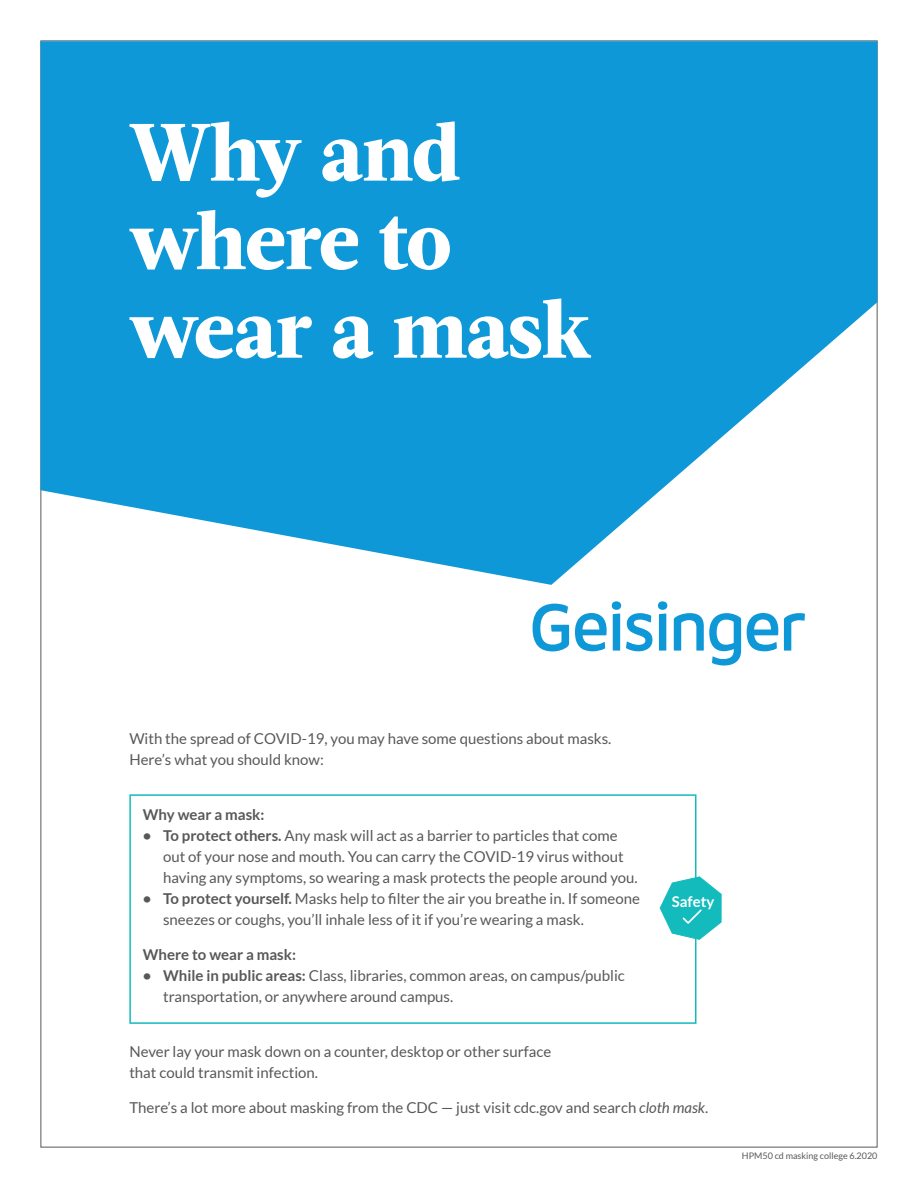
<style>
.page{position:relative;width:918px;height:1188px;background:#fff}
.page>*{position:absolute;margin:0;border:0;box-sizing:border-box;transform-origin:0 0}
.t1{font:800 81px/88.5px "Acta";letter-spacing:-.015em;color:#fff}
.t2{font:15px/21px "Lato";color:#57585a}
.t3{font:700 15px "Lato";color:#57585a}
.t4{font:700 14.85px "Lato";color:#fff}
.t5{font:9px "Lato";color:#57585a}
.s1{font-weight:700}
.s2{font-style:italic}
</style>
<div class="page">
<svg style="left:40px;top:41px;width:838px;height:544px;fill:#0e98d7"></svg>
<svg style="left:533px;top:601px;width:272px;height:65px"></svg>
<div style="left:129px;top:794px;width:567px;height:230px;border:2px solid #14bbbd"></div>
<svg style="left:660px;top:876px;width:62px;height:64px"></svg>
<h1 class="t1" style="left:129px;top:109px;width:463px">Why and where to wear a mask</h1>
<p class="t2" style="left:129px;top:728px;width:484px">With the spread of COVID-19, you may have some questions about masks.<br>Here’s what you should know:</p>
<p class="t3" style="left:143px;top:806px;width:123px">Why wear a mask:</p>
<p class="t2" style="left:163px;top:825px;width:476px;text-indent:-20px"><span class="s1">• To protect others.</span> Any mask will act as a barrier to particles that come out of your nose and mouth. You can carry the COVID-19 virus without having any symptoms, so wearing a mask protects the people around you.</p>
<p class="t2" style="left:163px;top:888px;width:478px;text-indent:-20px"><span class="s1">• To protect yourself.</span> Masks help to filter the air you breathe in. If someone sneezes or coughs, you’ll inhale less of it if you’re wearing a mask.</p>
<p class="t3" style="left:143px;top:946px;width:155px">Where to wear a mask:</p>
<p class="t2" style="left:163px;top:965px;width:463px;text-indent:-20px"><span class="s1">• While in public areas:</span> Class, libraries, common areas, on campus/public transportation, or anywhere around campus.</p>
<p class="t4" style="left:672px;top:893px;width:44px">Safety</p>
<p class="t2" style="left:129px;top:1041px;width:423px">Never lay your mask down on a counter, desktop or other surface that could transmit infection.</p>
<p class="t2" style="left:129px;top:1097px;width:581px">There’s a lot more about masking from the CDC — just visit cdc.gov and search <span class="s2">cloth mask</span>.</p>
<p class="t5" style="left:742px;top:1151px;width:137px">HPM50 cd masking college 6.2020</p>
</div>
